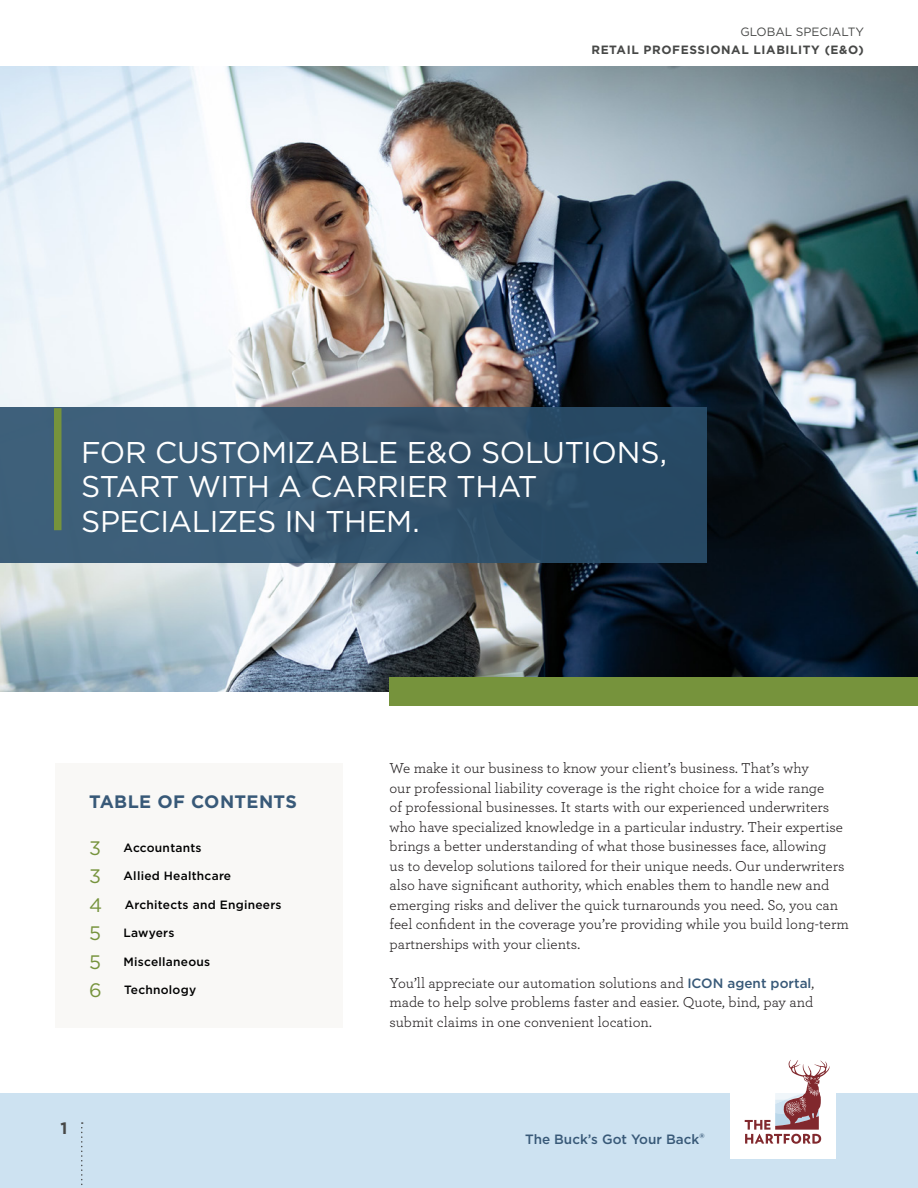
<style>
.page{position:relative;width:918px;height:1188px;background:#fff}
.page>*{position:absolute;margin:0;border:0;box-sizing:border-box;transform-origin:0 0}
.A-Ranked{font:30px/34.5px "Gotham";letter-spacing:-.015em;color:#fff}
.Subhead{font:19.5px "Gotham";color:#76933c}
.Subhead-2{font:700 18px "Gotham";letter-spacing:.015em;color:#385978}
.Page{font:700 16.5px "Gotham";color:#474847}
.t1{font:15px/19.5px "Archer";color:#231f20}
.t2{font:500 13.5px "Gotham";color:#385978}
.Subhead-3{font:500 12px "Gotham";letter-spacing:.02em;color:#000}
.Product_Service_Name{font:700 12px "Gotham";letter-spacing:.05em;color:#474847}
.Business_Unit{font:12px "Gotham";color:#474847}
.s1{font-family:"Gotham";font-weight:500;font-size:13.5px;color:#385978}
</style>
<div class="page">
<div style="left:0;top:1094px;width:918px;height:94px;background:#cde2f1"></div>
<svg style="left:81px;top:1122px;width:2px;height:63px"></svg>
<div style="left:730px;top:1053px;width:106px;height:105px;background:#fff"></div>
<svg style="left:745px;top:1060px;width:85px;height:84px"></svg>
<div style="left:55px;top:763px;width:287px;height:264px;background:#f9f8f6"></div>
<img style="left:0;top:66px;width:918px;height:625px">
<div style="left:0;top:407px;width:707px;height:156px;background:linear-gradient(to right,#43657f,#264660)"></div>
<div style="left:54px;top:408px;width:8px;height:122px;background:#76933c"></div>
<div style="left:390px;top:677px;width:528px;height:28px;background:#76933c"></div>
<p class="Business_Unit" style="left:740px;top:24px;width:125px">GLOBAL SPECIALTY</p>
<p class="Product_Service_Name" style="left:591px;top:42px;width:274px">RETAIL PROFESSIONAL LIABILITY (E&amp;O)</p>
<p class="A-Ranked" style="left:81px;top:434px;width:588px">FOR CUSTOMIZABLE E&amp;O SOLUTIONS,<br>START WITH A CARRIER THAT<br>SPECIALIZES IN THEM.</p>
<p class="Subhead-2" style="left:89px;top:790px;width:209px">TABLE OF CONTENTS</p>
<p class="Subhead" style="left:89px;top:836px;width:13px">3</p>
<p class="Subhead-3" style="left:124px;top:840px;width:80px">Accountants</p>
<p class="Subhead" style="left:89px;top:864px;width:13px">3</p>
<p class="Subhead-3" style="left:124px;top:868px;width:109px">Allied Healthcare</p>
<p class="Subhead" style="left:89px;top:893px;width:15px">4</p>
<p class="Subhead-3" style="left:125px;top:897px;width:158px">Architects and Engineers</p>
<p class="Subhead" style="left:89px;top:921px;width:13px">5</p>
<p class="Subhead-3" style="left:124px;top:925px;width:52px">Lawyers</p>
<p class="Subhead" style="left:89px;top:950px;width:13px">5</p>
<p class="Subhead-3" style="left:124px;top:954px;width:88px">Miscellaneous</p>
<p class="Subhead" style="left:89px;top:978px;width:14px">6</p>
<p class="Subhead-3" style="left:124px;top:982px;width:73px">Technology</p>
<p class="Page" style="left:61px;top:1117px;width:8px">1</p>
<p class="t1" style="left:390px;top:758px;width:461px">We make it our business to know your client’s business. That’s why<br>our professional liability coverage is the right choice for a wide range<br>of professional businesses. It starts with our experienced underwriters who have specialized knowledge in a particular industry. Their expertise brings a better understanding of what those businesses face, allowing<br>us to develop solutions tailored for their unique needs. Our underwriters also have significant authority, which enables them to handle new and emerging risks and deliver the quick turnarounds you need. So, you can feel confident in the coverage you’re providing while you build long-term partnerships with your clients.</p>
<p class="t1" style="left:390px;top:972px;width:426px;text-align:justify">You’ll appreciate our automation solutions and <span class="s1">ICON agent portal</span>, made to help solve problems faster and easier. Quote, bind, pay and submit claims in one convenient location.</p>
<p class="t2" style="left:525px;top:1130px;width:181px">The Buck’s Got Your Back®</p>
</div>
